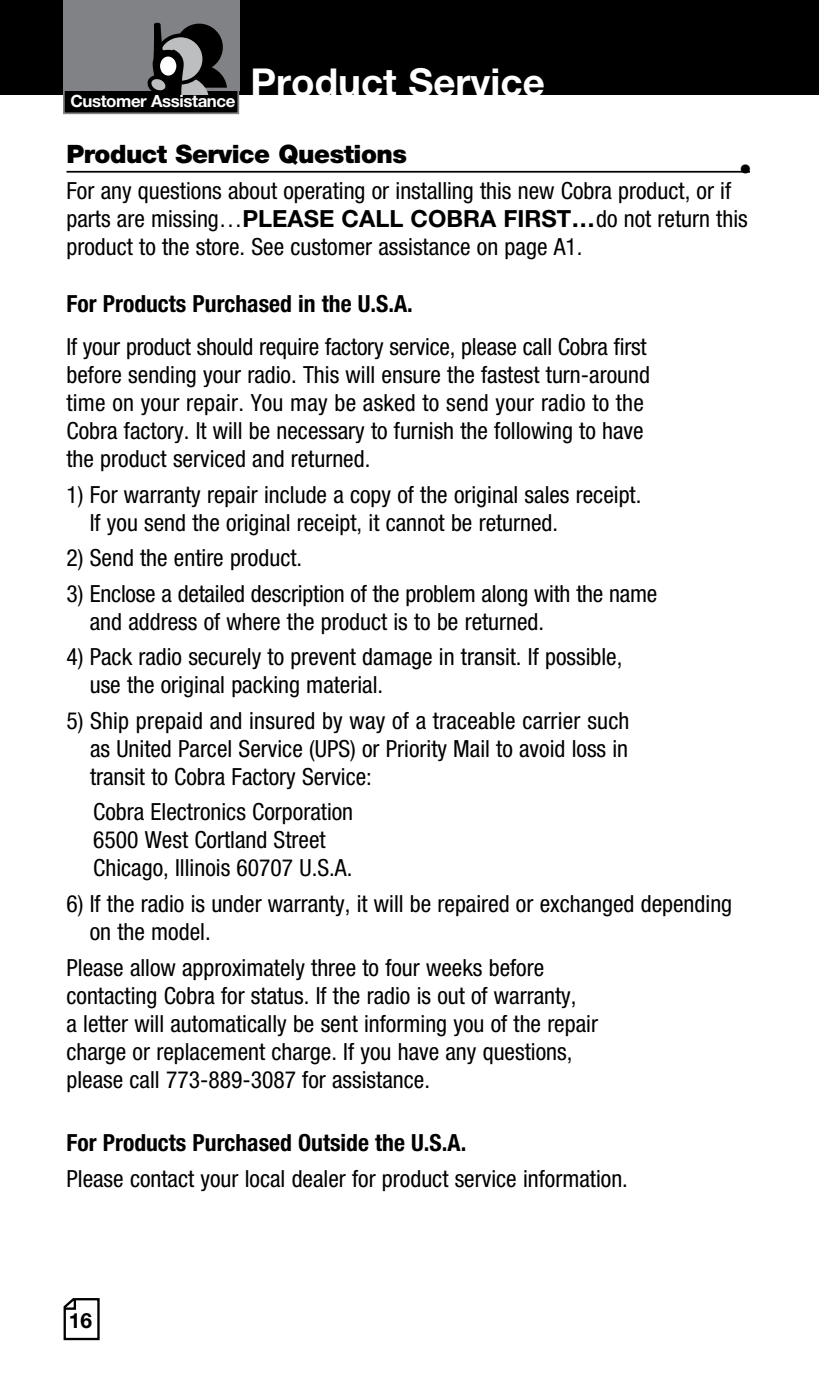
<style>
.page{position:relative;width:819px;height:1386px;background:#fff}
.page>*{position:absolute;margin:0;border:0;box-sizing:border-box;transform-origin:0 0}
.t1{font:700 38.5px "Helvetica Neue LT Std";color:#fff}
.t2{font:900 25.2px "Helvetica Neue LT Std";letter-spacing:-.02em;color:#000}
.t3{font:700 25.2px "Helvetica Neue LT Std";color:#000}
.t4{font:condensed 23.8px/28px "Helvetica Neue LT Std";color:#000}
.t5{font:700 condensed 23.8px "Helvetica Neue LT Std";color:#000}
.t6{font:700 21px "Helvetica Neue LT Std";color:#000}
.t7{font:700 16.8px "Helvetica Neue LT Std";letter-spacing:-.025em;color:#fff}
.s1{font-weight:700;font-stretch:normal}
</style>
<div class="page">
<div style="left:0;top:0;width:819px;height:94px;background:#000"></div>
<svg style="left:64px;top:1298px;width:36px;height:42px"></svg>
<hr style="left:66px;top:171px;width:684px;height:2px;background:#000">
<div style="left:64px;top:88px;width:174px;height:25px;background:#000"></div>
<div style="left:63px;top:87px;width:176px;height:27px;border:2px solid #808285"></div>
<div style="left:63px;top:0;width:176px;height:91px;background:#808285"></div>
<svg style="left:147px;top:22px;width:80px;height:72px"></svg>
<p class="t7" style="left:70px;top:91px;width:167px">Customer Assistance</p>
<h1 class="t1" style="left:251px;top:58px;width:296px">Product Service</h1>
<p class="t2" style="left:66px;top:139px;width:342px">Product Service Questions</p>
<p class="t3" style="left:739px;top:154px;width:14px">•</p>
<p class="t4" style="left:66px;top:176px;width:683px">For any questions about operating or installing this new Cobra product, or if parts are missing…<span class="s1">PLEASE CALL COBRA FIRST…</span>do not return this product to the store. See customer assistance on page A1.</p>
<p class="t5" style="left:66px;top:289px;width:348px">For Products Purchased in the U.S.A.</p>
<p class="t4" style="left:66px;top:333px;width:585px">If your product should require factory service, please call Cobra first before sending your radio. This will ensure the fastest turn-around time on your repair. You may be asked to send your radio to the Cobra factory. It will be necessary to furnish the following to have the product serviced and returned.</p>
<p class="t4" style="left:90px;top:480px;width:553px;text-indent:-23px">1) For warranty repair include a copy of the original sales receipt.<br>If you send the original receipt, it cannot be returned.</p>
<p class="t4" style="left:66px;top:544px;width:237px">2) Send the entire product.</p>
<p class="t4" style="left:90px;top:579px;width:569px;text-indent:-23px">3) Enclose a detailed description of the problem along with the name and address of where the product is to be returned.</p>
<p class="t4" style="left:90px;top:643px;width:534px;text-indent:-23px">4) Pack radio securely to prevent damage in transit. If possible, use the original packing material.</p>
<p class="t4" style="left:90px;top:706px;width:541px;text-align:justify;text-indent:-24px">5) Ship prepaid and insured by way of a traceable carrier such as United Parcel Service (UPS) or Priority Mail to avoid loss in transit to Cobra Factory Service:</p>
<p class="t4" style="left:93px;top:798px;width:262px">Cobra Electronics Corporation<br>6500 West Cortland Street<br>Chicago, Illinois 60707 U.S.A.</p>
<p class="t4" style="left:90px;top:889px;width:644px;text-indent:-23px">6) If the radio is under warranty, it will be repaired or exchanged depending on the model.</p>
<p class="t4" style="left:66px;top:953px;width:533px">Please allow approximately three to four weeks before contacting Cobra for status. If the radio is out of warranty,<br>a letter will automatically be sent informing you of the repair charge or replacement charge. If you have any questions, please call 773-889-3087 for assistance.</p>
<p class="t5" style="left:66px;top:1128px;width:401px">For Products Purchased Outside the U.S.A.</p>
<p class="t4" style="left:66px;top:1164px;width:563px">Please contact your local dealer for product service information.</p>
<p class="t6" style="left:69px;top:1308px;width:25px">16</p>
</div>
